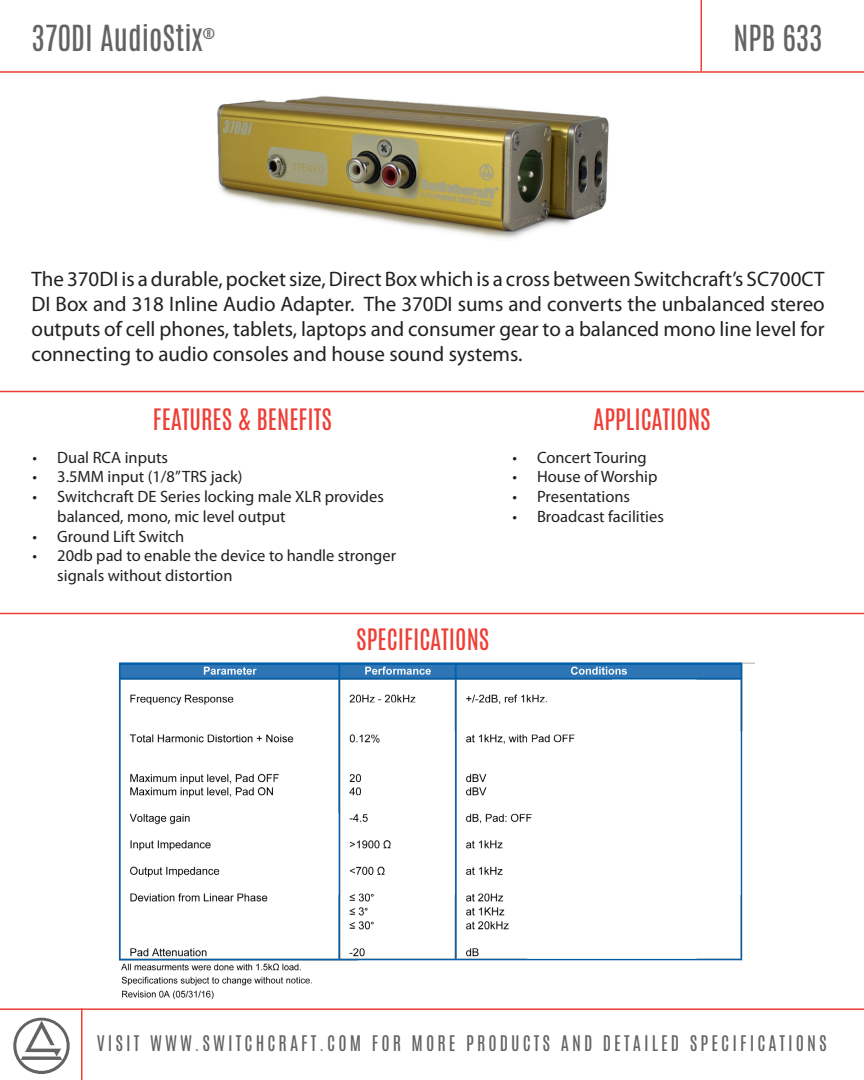
<style>
.page{position:relative;width:864px;height:1080px;background:#fff}
.page>*{position:absolute;margin:0;border:0;box-sizing:border-box;transform-origin:0 0}
.t1{font:30px "Antonio";color:#636366}
.t2{font:24.6px "Antonio";color:#ee3e35}
.t3{font:21px/25.2px "Myriad Pro";color:#231f20;text-align:justify}
.t4{font:18px "Antonio";letter-spacing:.17em;color:#636366}
.t5{font:17.55px "Antonio";color:#636366}
.t6{font:16.5px/19.8px "Myriad Pro";color:#231f20}
</style>
<div class="page">
<img style="left:217px;top:96px;width:392px;height:143px">
<hr style="left:0;top:71px;width:864px;height:2px;background:#ee3e34">
<hr style="left:0;top:1008px;width:864px;height:2px;background:#ee3e34">
<hr style="left:700px;top:0;width:2px;height:71px;background:#ee3e34">
<hr style="left:81px;top:1008px;width:1px;height:72px;background:#ee3e34">
<svg style="left:13px;top:1018px;width:57px;height:56px"></svg>
<hr style="left:0;top:391px;width:864px;height:1px;background:#ee3e34">
<hr style="left:0;top:613px;width:864px;height:1px;background:#ee3e34">
<img style="left:118px;top:662px;width:637px;height:338px">
<h1 class="t1" style="left:32px;top:16px;width:173px">370DI AudioStix</h1>
<h1 class="t1" style="left:734px;top:16px;width:90px">NPB 633</h1>
<p class="t5" style="left:203px;top:20px;width:14px">®</p>
<p class="t3" style="left:32px;top:266px;width:795px">The 370DI is a durable, pocketsize,Direct Boxwhich is a cross between Switchcraft’s SC700CT DI Box and 318 Inline Audio Adapter. The 370DI sums and converts the unbalanced stereo outputs of cell phones, tablets, laptops and consumer gear to a balanced mono line level for connecting to audio consoles and house sound systems.</p>
<p class="t2" style="left:153px;top:402px;width:181px">FEATURES &amp; BENEFITS</p>
<p class="t2" style="left:593px;top:402px;width:119px">APPLICATIONS</p>
<p class="t6" style="left:33px;top:447px;width:137px">• Dual RCA inputs</p>
<p class="t6" style="left:33px;top:467px;width:211px">• 3.5MM input (1/8”TRS jack)</p>
<p class="t6" style="left:57px;top:486px;width:328px;text-indent:-25px">• Switchcraft DE Series locking male XLR provides balanced, mono, mic level output</p>
<p class="t6" style="left:33px;top:526px;width:153px">• Ground Lift Switch</p>
<p class="t6" style="left:57px;top:546px;width:340px;text-indent:-25px">• 20db pad to enable the device to handle stronger signals without distortion</p>
<p class="t2" style="left:356px;top:621px;width:135px">SPECIFICATIONS</p>
<p class="t6" style="left:512px;top:447px;width:136px">• Concert Touring</p>
<p class="t6" style="left:512px;top:467px;width:147px">• House of Worship</p>
<p class="t6" style="left:512px;top:486px;width:119px">• Presentations</p>
<p class="t6" style="left:512px;top:506px;width:153px">• Broadcast facilities</p>
<p class="t4" style="left:97px;top:1030px;width:732px">VISIT WWW.SWITCHCRAFT.COM FOR MORE PRODUCTS AND DETAILED SPECIFICATIONS</p>
</div>
